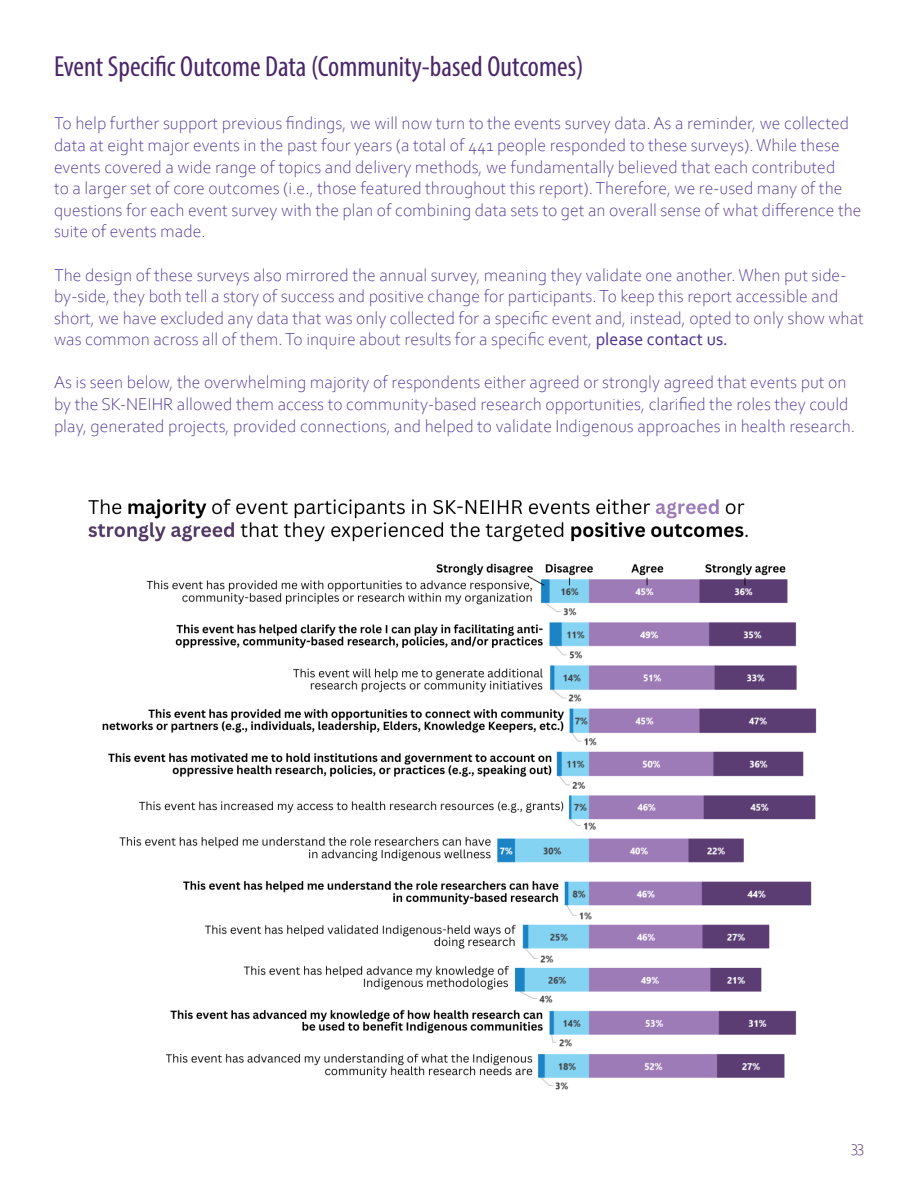
<style>
.page{position:relative;width:918px;height:1188px;background:#fff}
.page>*{position:absolute;margin:0;border:0;box-sizing:border-box;transform-origin:0 0}
.t1{font:29.1px "Myriad Variable Concept";color:#4b2669}
.t2{font:300 18px/21.6px "Corbel";color:#4a2e92}
.t3{font:300 16.5px "Corbel";color:#4b2669}
.s1{font-weight:400}
</style>
<div class="page">
<img style="left:88px;top:499px;width:729px;height:591px">
<p class="t1" style="left:54px;top:49px;width:531px">Event Specific Outcome Data (Community-based Outcomes)</p>
<p class="t2" style="left:54px;top:112px;width:809px">To help further support previous findings, we will now turn to the events survey data. As a reminder, we collected data at eight major events in the past four years (a total of 441 people responded to these surveys). While these events covered a wide range of topics and delivery methods, we fundamentally believed that each contributed<br>to a larger set of core outcomes (i.e., those featured throughout this report). Therefore, we re-used many of the questions for each event survey with the plan of combining data sets to get an overall sense of what difference the suite of events made.</p>
<p class="t2" style="left:54px;top:263px;width:811px">The design of these surveys also mirrored the annual survey, meaning they validate one another. When put side&shy;by-side, they both tell a story of success and positive change for participants. To keep this report accessible and short, we have excluded any data that was only collected for a specific event and, instead, opted to only show what was common across all of them. To inquire about results for a specific event, <span class="s1">please contact us.</span></p>
<p class="t2" style="left:54px;top:371px;width:803px">As is seen below, the overwhelming majority of respondents either agreed or strongly agreed that events put on by the SK-NEIHR allowed them access to community-based research opportunities, clarified the roles they could play, generated projects, provided connections, and helped to validate Indigenous approaches in health research.</p>
<p class="t3" style="left:851px;top:1136px;width:15px">33</p>
</div>
